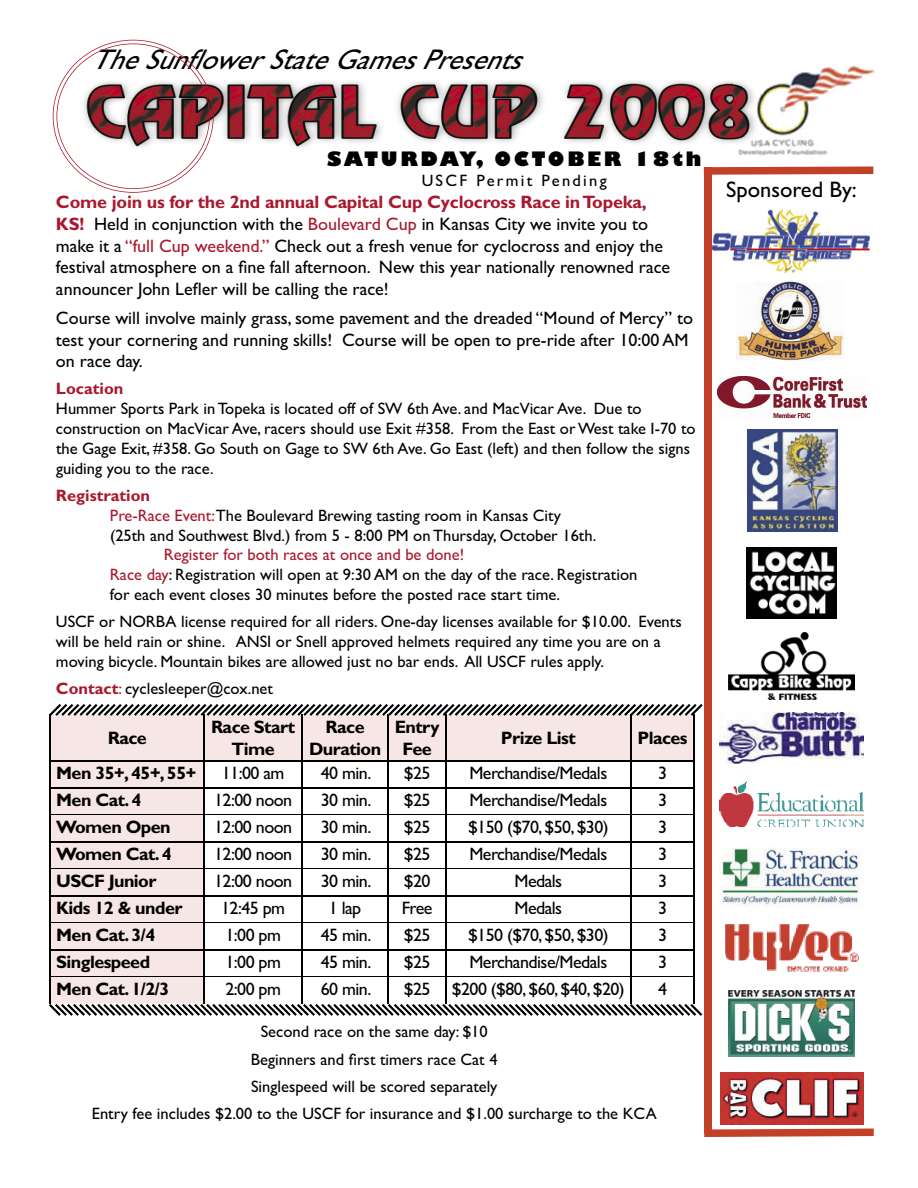
<style>
.page{position:relative;width:918px;height:1188px;background:#fff}
.page>*{position:absolute;margin:0;border:0;box-sizing:border-box;transform-origin:0 0}
.t1{font:italic 28.5px "Gill Sans";color:#000}
.t2{font:22.5px "Gill Sans";color:#000}
.t3{font:800 19.5px "Gill Sans";letter-spacing:.14em;color:#000}
.t4{font:18px/21.6px "Gill Sans";color:#000}
.t5{font:700 18px/21.6px "Gill Sans";letter-spacing:-.03em;color:#000;text-align:center}
.t6{font:18px "Gill Sans";letter-spacing:-.03em;color:#000}
.t7{font:16.5px/19.8px "Gill Sans";color:#000}
.t8{font:16.5px "Gill Sans";letter-spacing:.14em;color:#000}
.t9{font:700 16.5px "Gill Sans";color:#a9192d}
.s1{font-weight:700;color:#a9192d}
.s2{color:#a9192d}
</style>
<div class="page">
<svg style="left:49px;top:704px;width:654px;height:312px"></svg>
<img style="left:214px;top:80px;width:520px;height:68px">
<svg style="left:711px;top:166px;width:162px;height:9px"></svg>
<svg style="left:704px;top:1129px;width:170px;height:8px"></svg>
<img style="left:713px;top:209px;width:156px;height:63px">
<img style="left:737px;top:280px;width:107px;height:80px">
<img style="left:747px;top:548px;width:90px;height:70px">
<img style="left:729px;top:633px;width:126px;height:67px">
<img style="left:720px;top:713px;width:144px;height:51px">
<img style="left:720px;top:781px;width:144px;height:46px">
<img style="left:722px;top:848px;width:138px;height:58px">
<div style="left:704px;top:167px;width:7px;height:967px;background:#c14027"></div>
<img style="left:734px;top:66px;width:141px;height:90px">
<svg style="left:53px;top:40px;width:161px;height:153px"></svg>
<img style="left:748px;top:429px;width:89px;height:103px">
<img style="left:718px;top:376px;width:148px;height:41px">
<img style="left:729px;top:990px;width:126px;height:67px">
<img style="left:725px;top:924px;width:134px;height:48px">
<img style="left:720px;top:1073px;width:144px;height:51px">
<h1 class="t1" style="left:91px;top:47px;width:444px">TheSunflowerStateGamesPresents</h1>
<p class="t3" style="left:327px;top:151px;width:376px">SATURDAY, OCTOBER 18th</p>
<p class="t8" style="left:422px;top:174px;width:187px">USCF Permit Pending</p>
<h2 class="t2" style="left:726px;top:180px;width:132px">Sponsored By:</h2>
<p class="t4" style="left:56px;top:193px;width:616px"><span class="s1">Come join us for the 2nd annual Capital Cup Cyclocross Race in Topeka, KS!</span> Held in conjunction with the <span class="s2">Boulevard Cup</span> in Kansas City we invite you to make it a <span class="s2">“full Cup weekend.”</span> Check out a fresh venue for cyclocross and enjoy the festival atmosphere on a fine fall afternoon. New this year nationally renowned race announcer John Lefler will be calling the race!</p>
<p class="t4" style="left:56px;top:308px;width:638px">Course will involve mainly grass, some pavement and the dreaded “Mound of Mercy” to test your cornering and running skills! Course will be open to pre-ride after 10:00 AM on race day.</p>
<p class="t9" style="left:56px;top:382px;width:69px">Location</p>
<p class="t7" style="left:56px;top:400px;width:641px">Hummer Sports Park in Topeka is located off of SW 6th Ave. and MacVicar Ave. Due to construction on MacVicar Ave, racers should use Exit #358. From the East or West take I-70 to the Gage Exit, #358. Go South on Gage to SW 6th Ave. Go East (left) and then follow the signs guiding you to the race.</p>
<p class="t7" style="left:110px;top:487px;width:488px;text-indent:-54px"><span class="s1">Registration<br></span><span class="s2">Pre-Race Event:</span>The Boulevard Brewing tasting room in Kansas City (25th and Southwest Blvd.) from 5 - 8:00 PM on Thursday, October 16th.</p>
<p class="t7" style="left:110px;top:546px;width:529px;text-indent:54px"><span class="s2">Register for both races at once and be done!<br>Race day</span>: Registration will open at 9:30 AM on the day of the race. Registration for each event closes 30 minutes before the posted race start time.</p>
<p class="t7" style="left:56px;top:613px;width:627px">USCF or NORBA license required for all riders. One-day licenses available for $10.00. Events will be held rain or shine. ANSI or Snell approved helmets required any time you are on a moving bicycle. Mountain bikes are allowed just no bar ends. All USCF rules apply.</p>
<p class="t7" style="left:56px;top:680px;width:219px"><span class="s1">Contact</span><span class="s2">:</span> cyclesleeper@cox.net</p>
<p class="t5" style="left:108px;top:728px;width:41px">Race</p>
<p class="t5" style="left:211px;top:717px;width:86px">Race Start<br>Time</p>
<p class="t5" style="left:309px;top:717px;width:74px">Race<br>Duration</p>
<p class="t5" style="left:395px;top:717px;width:46px">Entry<br>Fee</p>
<p class="t5" style="left:501px;top:728px;width:76px">Prize List</p>
<p class="t5" style="left:637px;top:728px;width:52px">Places</p>
<p class="t5" style="left:56px;top:763px;width:142px">Men 35+, 45+, 55+</p>
<p class="t4" style="left:222px;top:763px;width:64px">11:00 am</p>
<p class="t4" style="left:321px;top:763px;width:52px">40 min.</p>
<p class="t4" style="left:404px;top:763px;width:28px">$25</p>
<p class="t6" style="left:469px;top:765px;width:139px">Merchandise/Medals</p>
<p class="t4" style="left:658px;top:763px;width:10px">3</p>
<p class="t5" style="left:56px;top:790px;width:87px">Men Cat. 4</p>
<p class="t4" style="left:214px;top:790px;width:79px">12:00 noon</p>
<p class="t4" style="left:321px;top:790px;width:52px">30 min.</p>
<p class="t4" style="left:404px;top:790px;width:28px">$25</p>
<p class="t6" style="left:469px;top:792px;width:139px">Merchandise/Medals</p>
<p class="t4" style="left:658px;top:790px;width:10px">3</p>
<p class="t5" style="left:56px;top:817px;width:116px">Women Open</p>
<p class="t4" style="left:214px;top:817px;width:79px">12:00 noon</p>
<p class="t4" style="left:321px;top:817px;width:52px">30 min.</p>
<p class="t4" style="left:404px;top:817px;width:28px">$25</p>
<p class="t4" style="left:468px;top:817px;width:142px">$150 ($70, $50, $30)</p>
<p class="t4" style="left:658px;top:817px;width:10px">3</p>
<p class="t5" style="left:56px;top:844px;width:117px">Women Cat. 4</p>
<p class="t4" style="left:214px;top:844px;width:79px">12:00 noon</p>
<p class="t4" style="left:321px;top:844px;width:52px">30 min.</p>
<p class="t4" style="left:404px;top:844px;width:28px">$25</p>
<p class="t6" style="left:469px;top:846px;width:139px">Merchandise/Medals</p>
<p class="t4" style="left:658px;top:844px;width:10px">3</p>
<p class="t5" style="left:56px;top:871px;width:102px">USCF Junior</p>
<p class="t4" style="left:214px;top:871px;width:79px">12:00 noon</p>
<p class="t4" style="left:321px;top:871px;width:52px">30 min.</p>
<p class="t4" style="left:404px;top:871px;width:28px">$20</p>
<p class="t4" style="left:515px;top:871px;width:49px">Medals</p>
<p class="t4" style="left:658px;top:871px;width:10px">3</p>
<p class="t5" style="left:56px;top:898px;width:128px">Kids 12 &amp; under</p>
<p class="t4" style="left:221px;top:898px;width:66px">12:45 pm</p>
<p class="t4" style="left:329px;top:898px;width:34px">1 lap</p>
<p class="t4" style="left:402px;top:898px;width:32px">Free</p>
<p class="t4" style="left:515px;top:898px;width:49px">Medals</p>
<p class="t4" style="left:658px;top:898px;width:10px">3</p>
<p class="t5" style="left:56px;top:925px;width:101px">Men Cat. 3/4</p>
<p class="t4" style="left:225px;top:925px;width:57px">1:00 pm</p>
<p class="t4" style="left:321px;top:925px;width:52px">45 min.</p>
<p class="t4" style="left:404px;top:925px;width:28px">$25</p>
<p class="t4" style="left:468px;top:925px;width:142px">$150 ($70, $50, $30)</p>
<p class="t4" style="left:658px;top:925px;width:10px">3</p>
<p class="t5" style="left:56px;top:952px;width:95px">Singlespeed</p>
<p class="t4" style="left:225px;top:952px;width:57px">1:00 pm</p>
<p class="t4" style="left:321px;top:952px;width:52px">45 min.</p>
<p class="t4" style="left:404px;top:952px;width:28px">$25</p>
<p class="t6" style="left:469px;top:954px;width:139px">Merchandise/Medals</p>
<p class="t4" style="left:658px;top:952px;width:10px">3</p>
<p class="t5" style="left:56px;top:979px;width:115px">Men Cat. 1/2/3</p>
<p class="t4" style="left:225px;top:979px;width:57px">2:00 pm</p>
<p class="t4" style="left:321px;top:979px;width:52px">60 min.</p>
<p class="t6" style="left:404px;top:981px;width:222px">$25 $200 ($80, $60, $40, $20)</p>
<p class="t4" style="left:658px;top:979px;width:10px">4</p>
<p class="t7" style="left:92px;top:1019px;width:566px;line-height:27.3px;text-align:center">Second race on the same day: $10<br>Beginners and first timers race Cat 4<br>Singlespeed will be scored separately<br>Entry fee includes $2.00 to the USCF for insurance and $1.00 surcharge to the KCA</p>
</div>
